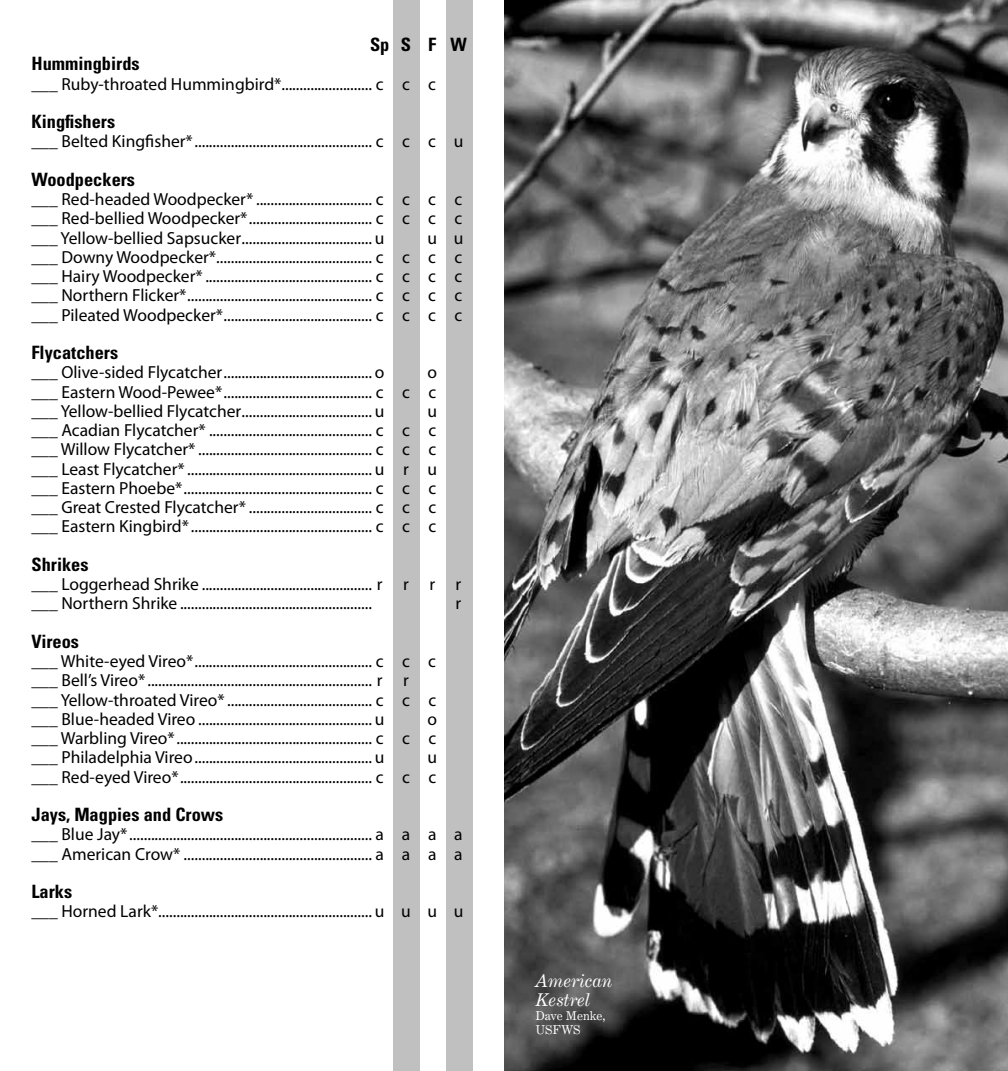
<style>
.page{position:relative;width:1008px;height:1071px;background:#fff}
.page>*{position:absolute;margin:0;border:0;box-sizing:border-box;transform-origin:0 0}
.t1{font:700 condensed 18.38px "Univers";color:#000}
.t2{font:17.5px/19.2px "Myriad Pro";color:#000;text-align:justify}
.t3{font:italic 17.5px/19.2px "Century Expanded BT";color:#fff}
.t4{font:12.25px/14px "Century Expanded BT";color:#fff}
</style>
<div class="page">
<div style="left:446px;top:0;width:26px;height:1071px;background:#c0c0c0"></div>
<div style="left:394px;top:0;width:26px;height:1071px;background:#c0c0c0"></div>
<img style="left:504px;top:0;width:504px;height:1071px">
<p class="t1" style="left:370px;top:33px;width:98px">SpS FW</p>
<p class="t1" style="left:32px;top:53px;width:110px">Hummingbirds</p>
<p class="t2" style="left:32px;top:74px;width:406px">___ Ruby-throated Hummingbird*......................... c c c</p>
<p class="t1" style="left:32px;top:110px;width:85px">Kingfishers</p>
<p class="t2" style="left:32px;top:132px;width:433px">___ Belted Kingfisher*................................................. c c c u</p>
<p class="t1" style="left:32px;top:168px;width:105px">Woodpeckers</p>
<p class="t2" style="left:32px;top:189px;width:432px">___ Red-headed Woodpecker* ................................ c c c c ___ Red-bellied Woodpecker*.................................. c c c c ___ Yellow-bellied Sapsucker.................................... u</p>
<p class="t2" style="left:32px;top:228px;width:433px;text-indent:396px">u u ___ Downy Woodpecker*........................................... c c c c ___ Hairy Woodpecker* .............................................. c c c c ___ Northern Flicker*................................................... c c c c ___ Pileated Woodpecker*......................................... c c c c</p>
<p class="t1" style="left:32px;top:341px;width:88px">Flycatchers</p>
<p class="t2" style="left:32px;top:363px;width:355px">___ Olive-sided Flycatcher......................................... o</p>
<p class="t2" style="left:32px;top:363px;width:407px;text-indent:396px">o ___ Eastern Wood-Pewee*......................................... c c c ___ Yellow-bellied Flycatcher.................................... u</p>
<p class="t2" style="left:32px;top:401px;width:407px;text-indent:396px">u ___ Acadian Flycatcher* ............................................. c c c ___ Willow Flycatcher* ................................................ c c c ___ Least Flycatcher* ................................................... u r u ___ Eastern Phoebe*.................................................... c c c ___ Great Crested Flycatcher* .................................. c c c ___ Eastern Kingbird*.................................................. c c c</p>
<p class="t1" style="left:32px;top:553px;width:59px">Shrikes</p>
<p class="t2" style="left:32px;top:574px;width:431px">___ Loggerhead Shrike ............................................... r r r r ___ Northern Shrike .....................................................</p>
<p class="t2" style="left:456px;top:594px;width:7px">r</p>
<p class="t1" style="left:32px;top:630px;width:49px">Vireos</p>
<p class="t2" style="left:32px;top:651px;width:406px;text-align:left">___ White-eyed Vireo*................................................. c c c ___ Bell’s Vireo* .............................................................. r r ___ Yellow-throated Vireo* ........................................ c c c ___ Blue-headed Vireo ................................................ u</p>
<p class="t2" style="left:32px;top:709px;width:407px;text-indent:396px">o ___ Warbling Vireo*...................................................... c c c ___ Philadelphia Vireo................................................. u</p>
<p class="t2" style="left:32px;top:748px;width:407px;text-align:right">u<br>___ Red-eyed Vireo*..................................................... c c c</p>
<p class="t1" style="left:32px;top:803px;width:193px">Jays, Magpies and Crows</p>
<p class="t2" style="left:32px;top:825px;width:433px">___ Blue Jay*................................................................... a a a a ___ American Crow* .................................................... a a a a</p>
<p class="t1" style="left:32px;top:880px;width:42px">Larks</p>
<p class="t2" style="left:32px;top:902px;width:433px">___ Horned Lark*........................................................... u u u u</p>
<p class="t3" style="left:536px;top:971px;width:78px">American<br>Kestrel</p>
<p class="t4" style="left:536px;top:1008px;width:72px">Dave Menke,<br>USFWS</p>
</div>
